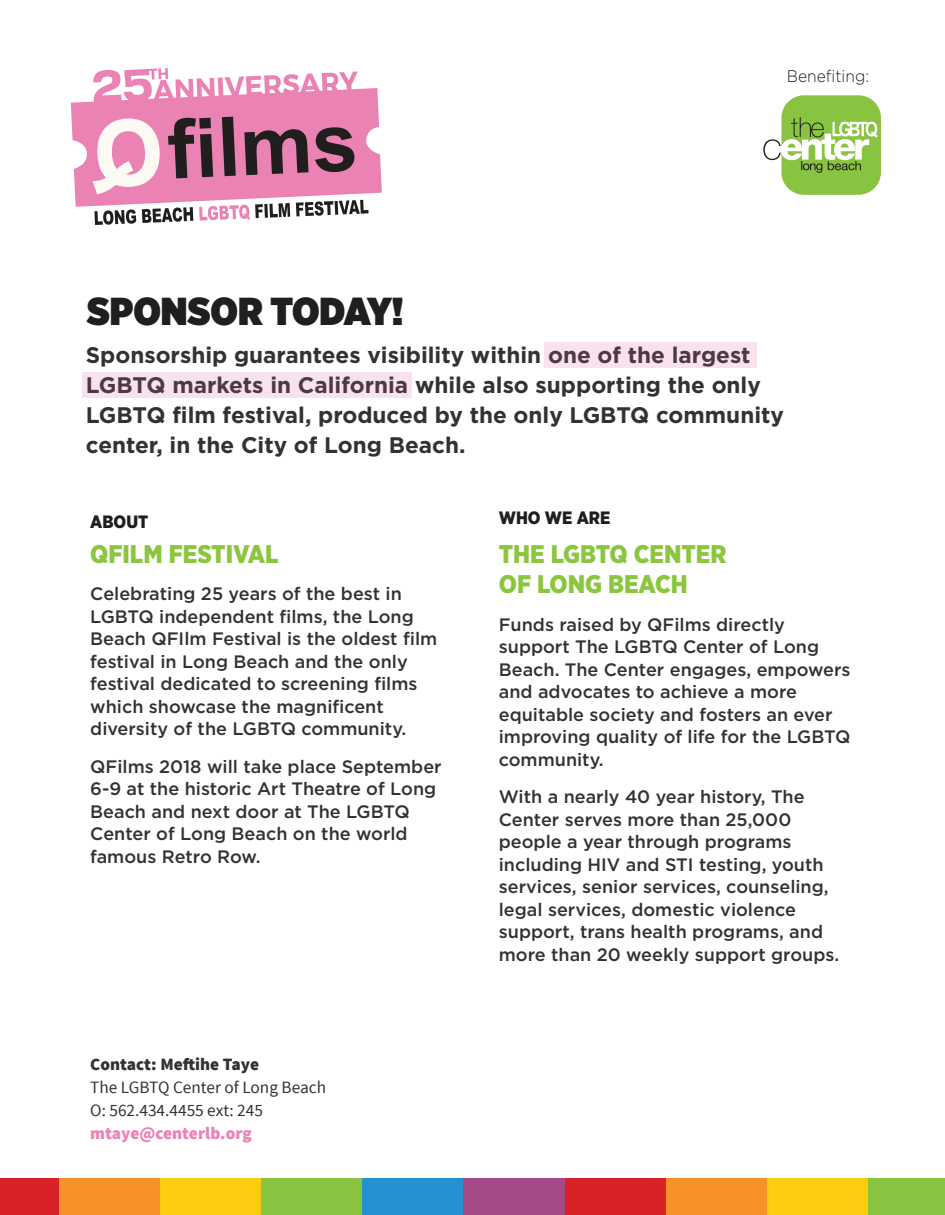
<style>
.page{position:relative;width:945px;height:1215px;background:#fff}
.page>*{position:absolute;margin:0;border:0;box-sizing:border-box;transform-origin:0 0}
.t1{font:900 39px "Gotham Narrow";color:#211e1e}
.t2{font:900 25.5px/30.6px "Gotham Narrow";color:#8bc63e}
.t3{font:700 22.5px/30px "Gotham";color:#313232}
.t4{font:500 18px/22.5px "Gotham";color:#313232}
.t5{font:900 17.85px "Gotham Narrow";color:#211e1e}
.t6{font:17.25px/22.8px "Source Sans Pro";color:#313232}
.t7{font:900 17.25px "Source Sans Pro";color:#313232}
.t8{font:900 17.25px "Source Sans Pro";color:#ed83b4}
.t9{font:300 16.8px "Gotham";color:#211e1e;scale:.93 1}
</style>
<div class="page">
<div style="left:544px;top:342px;width:213px;height:26px;background:#f7e2ed"></div>
<div style="left:82px;top:372px;width:330px;height:26px;background:#f7e2ed"></div>
<svg style="left:71px;top:68px;width:311px;height:157px"></svg>
<div style="left:0;top:1179px;width:59px;height:36px;background:#d82228"></div>
<div style="left:59px;top:1179px;width:101px;height:36px;background:#f69227"></div>
<div style="left:160px;top:1179px;width:101px;height:36px;background:#fdcc0e"></div>
<div style="left:261px;top:1179px;width:102px;height:36px;background:#89c441"></div>
<div style="left:363px;top:1179px;width:101px;height:36px;background:#2492d1"></div>
<div style="left:464px;top:1179px;width:101px;height:36px;background:#a64987"></div>
<div style="left:565px;top:1179px;width:101px;height:36px;background:#d82228"></div>
<div style="left:666px;top:1179px;width:101px;height:36px;background:#f69227"></div>
<div style="left:767px;top:1179px;width:101px;height:36px;background:#fdcc0e"></div>
<div style="left:868px;top:1179px;width:77px;height:36px;background:#89c441"></div>
<div style="left:781px;top:95px;width:100px;height:100px;background:#89c441;border-radius:23px"></div>
<svg style="left:763px;top:117px;width:115px;height:56px"></svg>
<h1 class="t1" style="left:87px;top:285px;width:318px">SPONSOR TODAY!</h1>
<p class="t9" style="left:787px;top:65px;width:90px">Benefiting:</p>
<p class="t3" style="left:86px;top:340px;width:700px">Sponsorship guarantees visibility within one of the largest LGBTQ markets in California while also supporting the only LGBTQ film festival, produced by the only LGBTQ community center, in the City of Long Beach.</p>
<p class="t5" style="left:90px;top:510px;width:60px">ABOUT</p>
<p class="t5" style="left:499px;top:506px;width:113px">WHO WE ARE</p>
<h2 class="t2" style="left:499px;top:538px;width:229px">THE LGBTQ CENTER<br>OF LONG BEACH</h2>
<p class="t4" style="left:499px;top:613px;width:353px">Funds raised by QFilms directly support The LGBTQ Center of Long<br>Beach. The Center engages, empowers and advocates to achieve a more equitable society and fosters an ever improving quality of life for the LGBTQ community.</p>
<p class="t4" style="left:499px;top:785px;width:342px">With a nearly 40 year history, The Center serves more than 25,000 people a year through programs including HIV and STI testing, youth services, senior services, counseling, legal services, domestic violence support, trans health programs, and more than 20 weekly support groups.</p>
<h2 class="t2" style="left:90px;top:538px;width:190px">QFILM FESTIVAL</h2>
<p class="t4" style="left:90px;top:582px;width:349px">Celebrating 25 years of the best in LGBTQ independent films, the Long Beach QFIlm Festival is the oldest film festival in Long Beach and the only festival dedicated to screening films which showcase the magnificent diversity of the LGBTQ community.</p>
<p class="t4" style="left:90px;top:755px;width:353px">QFilms 2018 will take place September<br>6-9 at the historic Art Theatre of Long<br>Beach and next door at The LGBTQ<br>Center of Long Beach on the world famous Retro Row.</p>
<p class="t7" style="left:90px;top:1053px;width:170px">Contact: Meftihe Taye</p>
<p class="t6" style="left:90px;top:1076px;width:237px">The LGBTQ Center of Long Beach<br>O: 562.434.4455 ext: 245</p>
<p class="t8" style="left:90px;top:1122px;width:163px">mtaye@centerlb.org</p>
</div>
